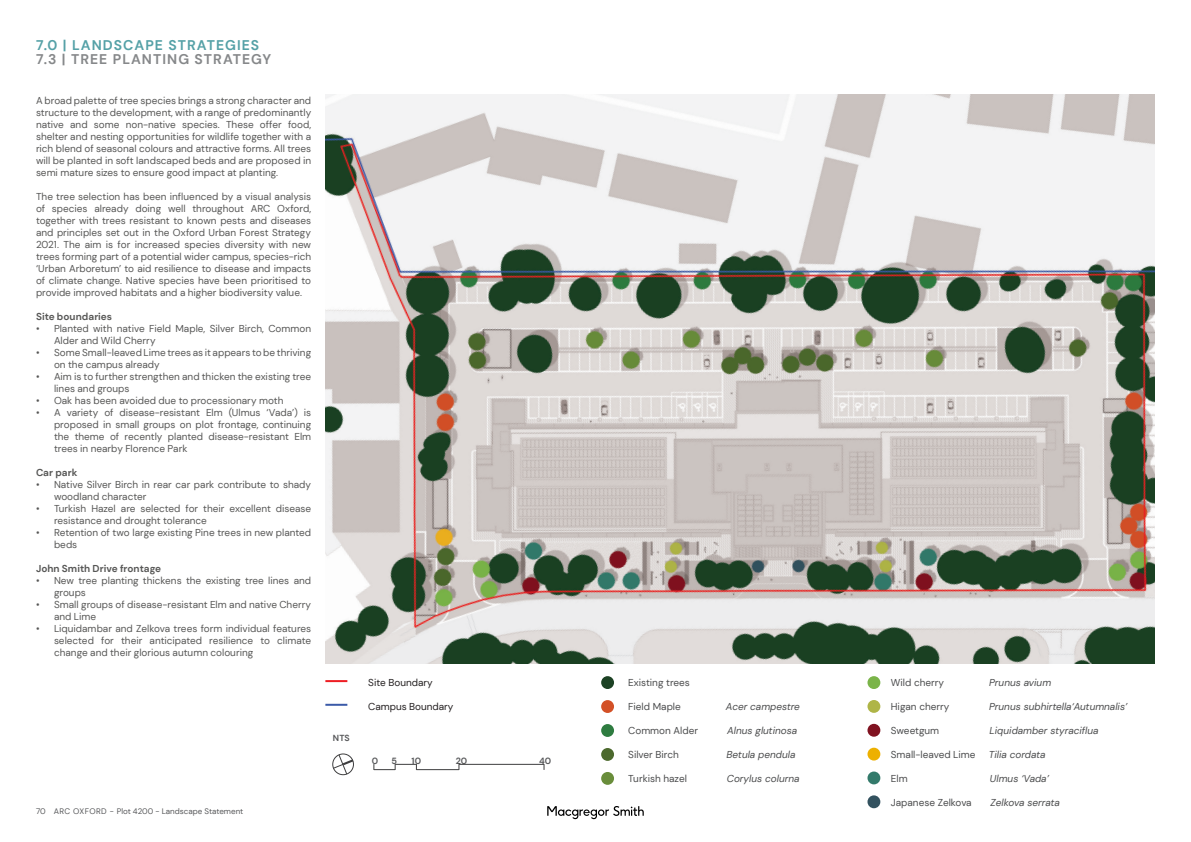
<style>
.page{position:relative;width:1191px;height:842px;background:#fff}
.page>*{position:absolute;margin:0;border:0;box-sizing:border-box;transform-origin:0 0}
.MGS_DOC__Page_Title{font:700 14px "DM Sans";letter-spacing:.075em;color:#86888a}
.MGS_DOC__Page_Title-2{font:700 14px "DM Sans";letter-spacing:.075em;color:#55a1a7}
.Body_Copy_-_Grey_-_1{font:10px/12px "DM Sans";color:#575756}
.Table_text{font:italic 10px "DM Sans";color:#4b4c4d}
.Table_text-2{font:10px "DM Sans";color:#4b4c4d}
.Body_Copy_-_Grey_-_1-2{font:700 10px "DM Sans";letter-spacing:.005em;color:#575756}
.Main_text{font:10px "DM Sans";color:#231f20}
._7b_-_ANNOTATION_sma{font:700 9px "DM Sans";color:#57585a}
._7b_-_ANNOTATION_sma-2{font:700 8.8px "DM Sans";color:#57585a}
.t1{font:8px "DM Sans";color:#57585a}
</style>
<div class="page">
<svg style="left:547px;top:806px;width:97px;height:13px"></svg>
<div style="left:601px;top:700px;width:13px;height:13px;background:#d35127;border-radius:50%"></div>
<div style="left:601px;top:772px;width:13px;height:13px;background:#698d3b;border-radius:50%"></div>
<div style="left:601px;top:724px;width:13px;height:13px;background:#2e7c40;border-radius:50%"></div>
<div style="left:867px;top:676px;width:13px;height:13px;background:#7ab449;border-radius:50%"></div>
<div style="left:867px;top:748px;width:13px;height:12px;background:#edb000;border-radius:50%"></div>
<div style="left:867px;top:700px;width:13px;height:13px;background:#afb547;border-radius:50%"></div>
<div style="left:867px;top:771px;width:13px;height:13px;background:#337a6b;border-radius:50%"></div>
<div style="left:867px;top:724px;width:13px;height:13px;background:#801220;border-radius:50%"></div>
<div style="left:867px;top:795px;width:13px;height:13px;background:#33525f;border-radius:50%"></div>
<div style="left:601px;top:676px;width:13px;height:13px;background:#1c4224;border-radius:50%"></div>
<div style="left:601px;top:748px;width:13px;height:13px;background:#4c692d;border-radius:50%"></div>
<img style="left:325px;top:94px;width:830px;height:569px">
<hr style="left:325px;top:704px;width:22px;height:2px;background:#3b5aa8">
<hr style="left:325px;top:680px;width:22px;height:2px;background:#ee1d23">
<hr style="left:416px;top:769px;width:43px;height:1px;background:#3e3e3f">
<svg style="left:332px;top:754px;width:22px;height:21px"></svg>
<hr style="left:459px;top:764px;width:85px;height:1px;background:#3e3e3f">
<svg style="left:373px;top:764px;width:44px;height:6px"></svg>
<p class="MGS_DOC__Page_Title-2" style="left:36px;top:36px;width:225px">7.0 | LANDSCAPE STRATEGIES</p>
<p class="MGS_DOC__Page_Title" style="left:36px;top:50px;width:237px">7.3 | TREE PLANTING STRATEGY</p>
<p class="Body_Copy_-_Grey_-_1" style="left:36px;top:95px;width:277px;text-align:justify">A broad palette of tree species brings a strong character and structure to the development, with a range of predominantly native and some non-native species. These offer food, shelter and nesting opportunities for wildlife together with a rich blend of seasonal colours and attractive forms. All trees will be planted in soft landscaped beds and are proposed in semi mature sizes to ensure good impact at planting.</p>
<p class="Body_Copy_-_Grey_-_1" style="left:36px;top:191px;width:277px;text-align:justify">The tree selection has been influenced by a visual analysis of species already doing well throughout ARC Oxford, together with trees resistant to known pests and diseases and principles set out in the Oxford Urban Forest Strategy 2021. The aim is for increased species diversity with new trees forming part of a potential wider campus, species-rich ‘Urban Arboretum’ to aid resilience to disease and impacts of climate change. Native species have been prioritised to provide improved habitats and a higher biodiversity value.</p>
<p class="Body_Copy_-_Grey_-_1-2" style="left:36px;top:311px;width:78px">Site boundaries</p>
<p class="Body_Copy_-_Grey_-_1" style="left:54px;top:323px;width:259px;text-indent:-18px">• Planted with native Field Maple, Silver Birch, Common<br>Alder and Wild Cherry</p>
<p class="Body_Copy_-_Grey_-_1" style="left:54px;top:347px;width:259px;text-indent:-18px">• Some Small-leaved Lime trees as it appears to be thriving on the campus already</p>
<p class="Body_Copy_-_Grey_-_1" style="left:54px;top:371px;width:259px;text-indent:-18px">• Aim is to further strengthen and thicken the existing tree lines and groups</p>
<p class="Body_Copy_-_Grey_-_1" style="left:36px;top:395px;width:249px">• Oak has been avoided due to processionary moth</p>
<p class="Body_Copy_-_Grey_-_1" style="left:54px;top:407px;width:259px;text-align:justify;text-indent:-18px">• A variety of disease-resistant Elm (Ulmus ‘Vada’) is proposed in small groups on plot frontage, continuing the theme of recently planted disease-resistant Elm trees in nearby Florence Park</p>
<p class="Body_Copy_-_Grey_-_1-2" style="left:36px;top:467px;width:43px">Car park</p>
<p class="Body_Copy_-_Grey_-_1" style="left:54px;top:479px;width:259px;text-indent:-18px">• Native Silver Birch in rear car park contribute to shady woodland character</p>
<p class="Body_Copy_-_Grey_-_1" style="left:54px;top:503px;width:259px;text-indent:-18px">• Turkish Hazel are selected for their excellent disease resistance and drought tolerance</p>
<p class="Body_Copy_-_Grey_-_1" style="left:54px;top:527px;width:259px;text-indent:-18px">• Retention of two large existing Pine trees in new planted beds</p>
<p class="Body_Copy_-_Grey_-_1-2" style="left:36px;top:563px;width:127px">John Smith Drive frontage</p>
<p class="Body_Copy_-_Grey_-_1" style="left:54px;top:575px;width:259px;text-indent:-18px">• New tree planting thickens the existing tree lines and groups</p>
<p class="Body_Copy_-_Grey_-_1" style="left:54px;top:599px;width:259px;text-indent:-18px">• Small groups of disease-resistant Elm and native Cherry and Lime</p>
<p class="Body_Copy_-_Grey_-_1" style="left:54px;top:623px;width:259px;text-align:justify;text-indent:-18px">• Liquidambar and Zelkova trees form individual features selected for their anticipated resilience to climate change and their glorious autumn colouring</p>
<p class="t1" style="left:36px;top:806px;width:209px">70 ARC OXFORD - Plot 4200 - Landscape Statement</p>
<p class="_7b_-_ANNOTATION_sma-2" style="left:333px;top:732px;width:18px">NTS</p>
<p class="Main_text" style="left:368px;top:676px;width:66px">Site Boundary</p>
<p class="Main_text" style="left:368px;top:700px;width:87px">Campus Boundary</p>
<p class="_7b_-_ANNOTATION_sma" style="left:372px;top:755px;width:8px">0</p>
<p class="_7b_-_ANNOTATION_sma" style="left:391px;top:755px;width:7px">5</p>
<p class="_7b_-_ANNOTATION_sma" style="left:411px;top:755px;width:11px">10</p>
<p class="_7b_-_ANNOTATION_sma" style="left:456px;top:755px;width:13px">20</p>
<p class="_7b_-_ANNOTATION_sma" style="left:539px;top:755px;width:14px">40</p>
<p class="Table_text-2" style="left:628px;top:676px;width:63px">Existing trees</p>
<p class="Table_text-2" style="left:628px;top:700px;width:54px">Field Maple</p>
<p class="Table_text" style="left:726px;top:700px;width:75px">Acer campestre</p>
<p class="Table_text-2" style="left:628px;top:724px;width:71px">Common Alder</p>
<p class="Table_text" style="left:727px;top:724px;width:72px">Alnus glutinosa</p>
<p class="Table_text-2" style="left:628px;top:748px;width:52px">Silver Birch</p>
<p class="Table_text" style="left:726px;top:748px;width:70px">Betula pendula</p>
<p class="Table_text-2" style="left:628px;top:772px;width:60px">Turkish hazel</p>
<p class="Table_text" style="left:727px;top:772px;width:74px">Corylus colurna</p>
<p class="Table_text-2" style="left:891px;top:676px;width:55px">Wild cherry</p>
<p class="Table_text" style="left:989px;top:676px;width:64px">Prunus avium</p>
<p class="Table_text-2" style="left:891px;top:700px;width:60px">Higan cherry</p>
<p class="Table_text" style="left:989px;top:700px;width:140px">Prunus subhirtella‘Autumnalis’</p>
<p class="Table_text-2" style="left:891px;top:724px;width:50px">Sweetgum</p>
<p class="Table_text" style="left:989px;top:724px;width:110px">Liquidamber styraciflua</p>
<p class="Table_text-2" style="left:891px;top:748px;width:86px">Small-leaved Lime</p>
<p class="Table_text" style="left:988px;top:748px;width:58px">Tilia cordata</p>
<p class="Table_text-2" style="left:891px;top:772px;width:18px">Elm</p>
<p class="Table_text" style="left:989px;top:772px;width:60px">Ulmus ‘Vada’</p>
<p class="Table_text-2" style="left:891px;top:796px;width:82px">Japanese Zelkova</p>
<p class="Table_text" style="left:990px;top:796px;width:71px">Zelkova serrata</p>
</div>
